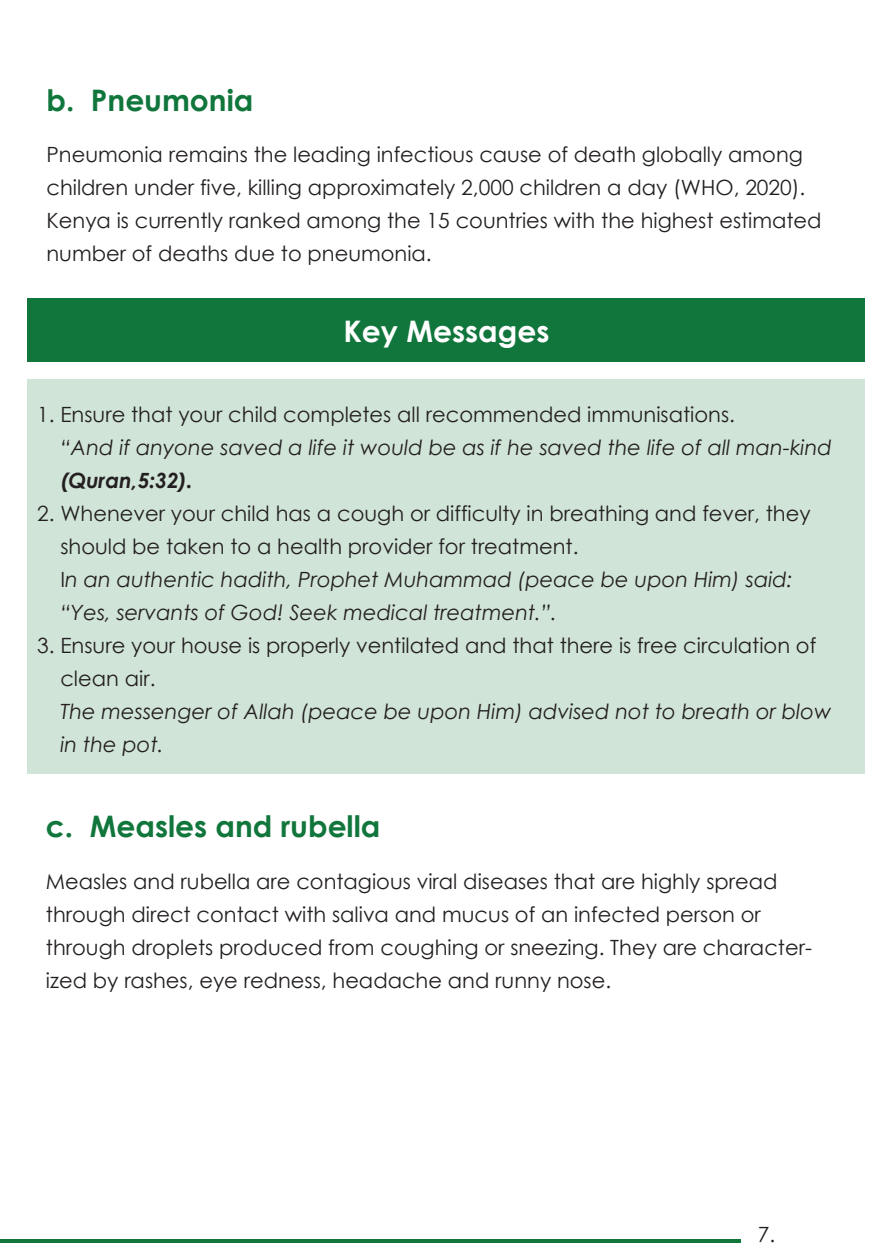
<style>
.page{position:relative;width:893px;height:1259px;background:#fff}
.page>*{position:absolute;margin:0;border:0;box-sizing:border-box;transform-origin:0 0}
.t1{font:700 29.7px "Century Gothic";color:#11763c}
.t2{font:700 29.7px "Century Gothic";color:#fff}
.t3{font:21px/33px "Century Gothic";color:#231f20}
.t4{font:italic 21px/33px "Century Gothic";color:#231f20}
.t5{font:italic 700 21px "Century Gothic";color:#231f20}
.s1{font-style:italic}
</style>
<div class="page">
<div style="left:28px;top:380px;width:837px;height:394px;background:#d0e4d8"></div>
<div style="left:28px;top:298px;width:837px;height:63px;background:#11763c"></div>
<hr style="left:0;top:1239px;width:740px;height:3px;background:#11763c">
<h1 class="t1" style="left:46px;top:78px;width:208px">b. Pneumonia</h1>
<p class="t3" style="left:46px;top:138px;width:777px">Pneumonia remains the leading infectious cause of death globally among children under five, killing approximately 2,000 children a day (WHO, 2020).<br>Kenya is currently ranked among the 15 countries with the highest estimated number of deaths due to pneumonia.</p>
<h1 class="t2" style="left:344px;top:309px;width:207px">Key Messages</h1>
<p class="t3" style="left:37px;top:397px;width:699px">1. Ensure that your child completes all recommended immunisations.</p>
<p class="t4" style="left:60px;top:430px;width:773px">“And if anyone saved a life it would be as if he saved the life of all man-kind</p>
<p class="t5" style="left:60px;top:464px;width:134px">(Quran,5:32).</p>
<p class="t3" style="left:60px;top:496px;width:752px;text-indent:-23px">2. Whenever your child has a cough or difficulty in breathing and fever, they should be taken to a health provider for treatment.<br>I<span class="s1">n an authentic hadith, Prophet Muhammad (peace be upon Him) said: “Yes, servants of God! Seek medical treatment.”.</span></p>
<p class="t3" style="left:60px;top:628px;width:757px;text-indent:-23px">3. Ensure your house is properly ventilated and that there is free circulation of clean air.</p>
<p class="t4" style="left:60px;top:694px;width:773px">The messenger of Allah (peace be upon Him) advised not to breath or blow in the pot.</p>
<h1 class="t1" style="left:46px;top:804px;width:336px">c. Measles and rubella</h1>
<p class="t3" style="left:46px;top:864px;width:767px">Measles and rubella are contagious viral diseases that are highly spread through direct contact with saliva and mucus of an infected person or through droplets produced from coughing or sneezing. They are character&shy;ized by rashes, eye redness, headache and runny nose.</p>
<p class="t3" style="left:758px;top:1218px;width:19px">7.</p>
</div>
